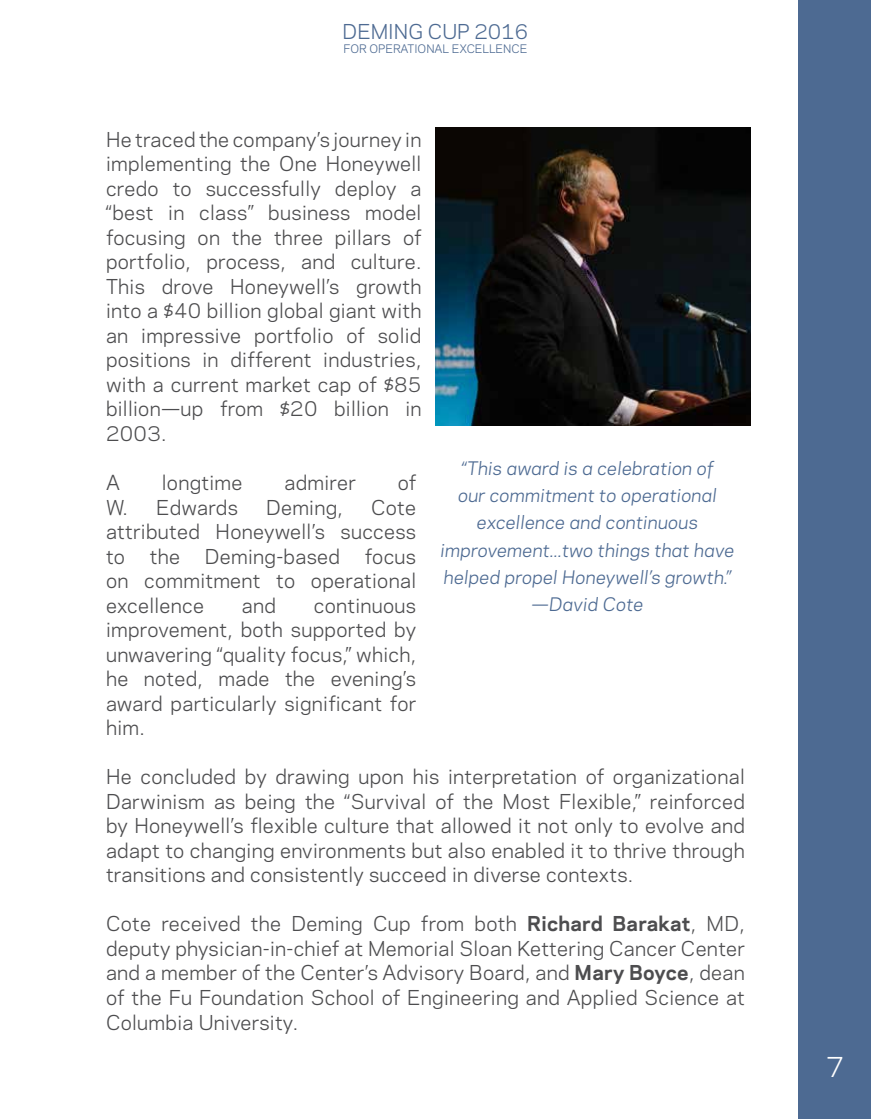
<style>
.page{position:relative;width:871px;height:1119px;background:#fff}
.page>*{position:absolute;margin:0;border:0;box-sizing:border-box;transform-origin:0 0}
.t1{font:26.25px "Galaxie Polaris";color:#fff}
.t2{font:19.25px/24.5px "Galaxie Polaris";letter-spacing:.015em;color:#4d4d4f;text-align:justify}
.t3{font:19.25px "Galaxie Polaris";color:#4d6a92}
.t4{font:italic 17.5px/27.3px "Polaris";letter-spacing:.01em;color:#4d6a92;text-align:center}
.t5{font:11.03px "Galaxie Polaris";color:#4d6a92}
.s1{font-weight:700}
</style>
<div class="page">
<div style="left:798px;top:0;width:72px;height:1118px;background:#4d6a92"></div>
<img style="left:435px;top:128px;width:314px;height:297px">
<p class="t3" style="left:342px;top:17px;width:187px">DEMING CUP 2016</p>
<p class="t5" style="left:343px;top:41px;width:185px">FOR OPERATIONAL EXCELLENCE</p>
<p class="t2" style="left:106px;top:126px;width:317px">He traced the company’s journey in implementing the One Honeywell credo to successfully deploy a “best in class” business model focusing on the three pillars of portfolio, process, and culture.<br>This drove Honeywell’s growth into a $40 billion global giant with an impressive portfolio of solid positions in different industries, with a current market cap of $85 billion—up from $20 billion in 2003.</p>
<p class="t2" style="left:106px;top:469px;width:15px">A</p>
<p class="t2" style="left:162px;top:469px;width:82px">longtime</p>
<p class="t2" style="left:284px;top:469px;width:73px">admirer</p>
<p class="t2" style="left:397px;top:469px;width:20px">of</p>
<p class="t2" style="left:106px;top:493px;width:133px">W. Edwards</p>
<p class="t2" style="left:266px;top:493px;width:78px">Deming,</p>
<p class="t4" style="left:440px;top:453px;width:295px">“This award is a celebration of<br>our commitment to operational excellence and continuous improvement...two things that have helped propel Honeywell’s growth.” —David Cote</p>
<p class="t2" style="left:106px;top:493px;width:311px;text-indent:265px">Cote attributed Honeywell’s success to</p>
<p class="t2" style="left:106px;top:542px;width:311px;text-indent:258px">focus on commitment to operational excellence</p>
<p class="t2" style="left:150px;top:542px;width:32px">the</p>
<p class="t2" style="left:205px;top:542px;width:137px">Deming-based</p>
<p class="t2" style="left:242px;top:591px;width:36px">and</p>
<p class="t2" style="left:106px;top:591px;width:312px;text-indent:208px">continuous improvement, both supported by unwavering “quality focus,” which, he noted, made the evening’s award particularly significant for him.</p>
<p class="t2" style="left:106px;top:763px;width:640px">He concluded by drawing upon his interpretation of organizational Darwinism as being the “Survival of the Most Flexible,” reinforced by Honeywell’s flexible culture that allowed it not only to evolve and adapt to changing environments but also enabled it to thrive through transitions and consistently succeed in diverse contexts.</p>
<p class="t2" style="left:106px;top:910px;width:640px">Cote received the Deming Cup from both <span class="s1">Richard Barakat</span>, MD, deputy physician-in-chief at Memorial Sloan Kettering Cancer Center and a member of the Center’s Advisory Board, and <span class="s1">Mary Boyce</span>, dean of the Fu Foundation School of Engineering and Applied Science at Columbia University.</p>
<h1 class="t1" style="left:825px;top:1046px;width:20px">7</h1>
</div>
